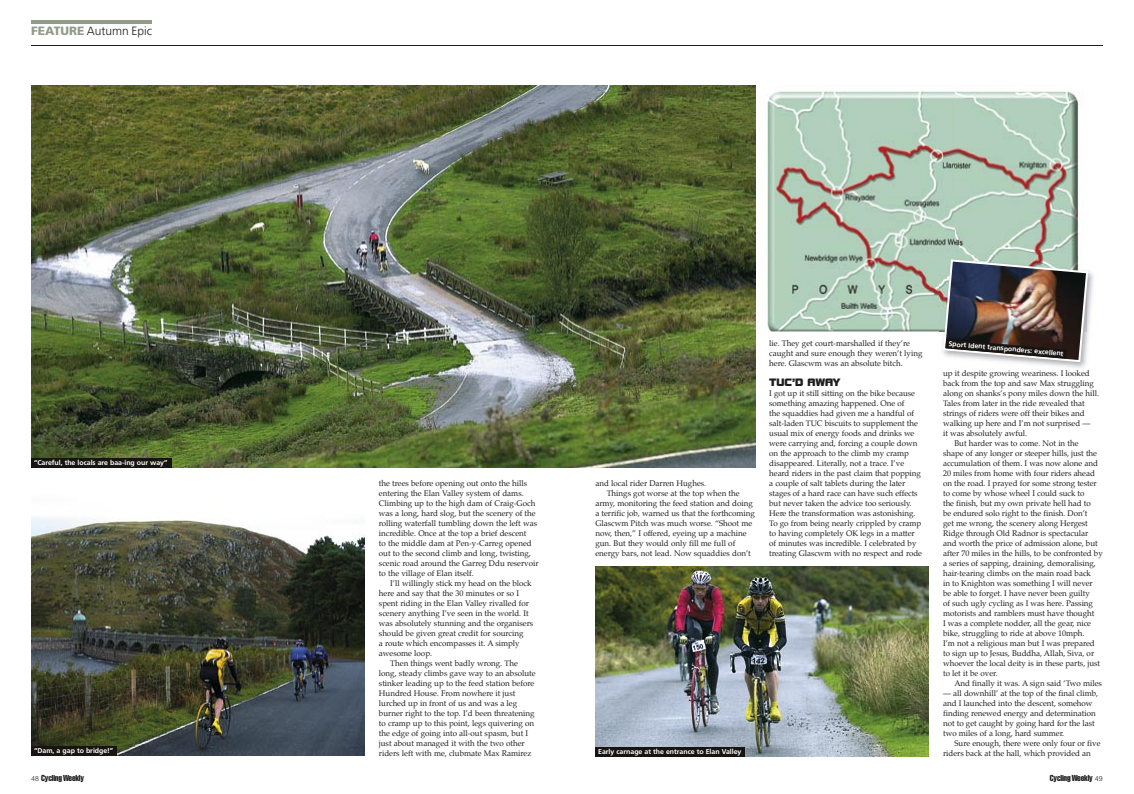
<style>
.page{position:relative;width:1134px;height:794px;background:#fff}
.page>*{position:absolute;margin:0;border:0;box-sizing:border-box;transform-origin:0 0}
.t1{font:300 12px "Frutiger";color:#1f1d1f}
.t2{font:10px "Bolt Bold IT Cby BT";letter-spacing:-.025em;color:#1f1d1f}
.t3{font:extra-condensed 8.5px "Helvetica";letter-spacing:-.02em;color:#1f1d1f}
.t4{font:8px/10px "Palatino";letter-spacing:-.005em;color:#1f1d1f}
.t5{font:700 7px "Frutiger";letter-spacing:-.005em;color:#fff}
.s1{font-weight:900;color:#909b89}
.s2{font-weight:300;font-stretch:normal;font-size:7px}
</style>
<div class="page">
<hr style="left:31px;top:46px;width:536px;height:1px;background:#1f1d1f">
<hr style="left:567px;top:46px;width:536px;height:1px;background:#1f1d1f">
<img style="left:31px;top:85px;width:724px;height:383px">
<img style="left:767px;top:91px;width:188px;height:240px">
<img style="left:955px;top:91px;width:125px;height:165px">
<img style="left:939px;top:271px;width:155px;height:97px">
<img style="left:939px;top:256px;width:140px;height:75px">
<img style="left:31px;top:517px;width:334px;height:238px">
<img style="left:595px;top:566px;width:334px;height:190px">
<hr style="left:31px;top:21px;width:121px;height:3px;background:#909b89">
<img style="left:943px;top:259px;width:145px;height:103px">
<div style="left:31px;top:459px;width:140px;height:9px;background:#171411"></div>
<div style="left:31px;top:746px;width:86px;height:9px;background:#171411"></div>
<div style="left:595px;top:747px;width:150px;height:9px;background:#171411"></div>
<h1 class="t1" style="left:31px;top:24px;width:122px"><span class="s1">FEATURE</span> Autumn Epic</h1>
<p class="t5" style="left:34px;top:459px;width:135px">“Careful, the locals are baa-ing our way”</p>
<p class="t4" style="left:379px;top:479px;width:161px">the trees before opening out onto the hills entering the Elan Valley system of dams.<br>Climbing up to the high dam of Craig-Goch was a long, hard slog, but the scenery of the rolling waterfall tumbling down the left was incredible. Once at the top a brief descent<br>to the middle dam at Pen-y-Carreg opened out to the second climb and long, twisting, scenic road around the Garreg Ddu reservoir to the village of Elan itself.</p>
<p class="t4" style="left:390px;top:579px;width:143px">I’ll willingly stick my head on the block</p>
<p class="t4" style="left:379px;top:589px;width:142px">here and say that the 30 minutes or so I</p>
<p class="t4" style="left:379px;top:599px;width:152px">spent riding in the Elan Valley rivalled for</p>
<p class="t4" style="left:379px;top:609px;width:151px">scenery anything I’ve seen in the world. It</p>
<p class="t4" style="left:379px;top:619px;width:156px">was absolutely stunning and the organisers</p>
<p class="t4" style="left:379px;top:629px;width:146px">should be given great credit for sourcing</p>
<p class="t4" style="left:379px;top:639px;width:142px">a route which encompasses it. A simply</p>
<p class="t4" style="left:379px;top:649px;width:55px">awesome loop.</p>
<p class="t4" style="left:390px;top:659px;width:129px">Then things went badly wrong. The</p>
<p class="t4" style="left:379px;top:669px;width:158px">long, steady climbs gave way to an absolute</p>
<p class="t4" style="left:379px;top:679px;width:157px">stinker leading up to the feed station before</p>
<p class="t4" style="left:379px;top:689px;width:138px">Hundred House. From nowhere it just</p>
<p class="t4" style="left:379px;top:699px;width:140px">lurched up in front of us and was a leg</p>
<p class="t4" style="left:379px;top:709px;width:157px">burner right to the top. I’d been threatening</p>
<p class="t4" style="left:379px;top:719px;width:157px">to cramp up to this point, legs quivering on</p>
<p class="t4" style="left:379px;top:729px;width:151px">the edge of going into all-out spasm, but I</p>
<p class="t4" style="left:379px;top:739px;width:147px">just about managed it with the two other</p>
<p class="t4" style="left:379px;top:749px;width:154px">riders left with me, clubmate Max Ramirez</p>
<p class="t4" style="left:595px;top:479px;width:112px">and local rider Darren Hughes.</p>
<p class="t4" style="left:607px;top:489px;width:135px">Things got worse at the top when the</p>
<p class="t4" style="left:595px;top:499px;width:159px">army, monitoring the feed station and doing</p>
<p class="t4" style="left:595px;top:509px;width:161px">a terrific job, warned us that the forthcoming</p>
<p class="t4" style="left:595px;top:519px;width:158px">Glascwm Pitch was much worse. “Shoot me</p>
<p class="t4" style="left:595px;top:529px;width:153px">now, then,” I offered, eyeing up a machine</p>
<p class="t4" style="left:595px;top:539px;width:141px">gun. But they would only fill me full of</p>
<p class="t4" style="left:595px;top:549px;width:157px">energy bars, not lead. Now squaddies don’t</p>
<p class="t5" style="left:34px;top:746px;width:81px">“Dam, a gap to bridge!”</p>
<p class="t5" style="left:598px;top:747px;width:145px">Early carnage at the entrance to Elan Valley</p>
<p class="t3" style="left:31px;top:772px;width:54px"><span class="s2">48</span> Cycling Weekly</p>
<p class="t4" style="left:769px;top:339px;width:155px">lie. They get court-marshalled if they’re caught and sure enough they weren’t lying here. Glascwm was an absolute bitch.</p>
<p class="t2" style="left:769px;top:377px;width:73px">TUC’D AWAY</p>
<p class="t4" style="left:769px;top:389px;width:154px">I got up it still sitting on the bike because something amazing happened. One of<br>the squaddies had given me a handful of salt-laden TUC biscuits to supplement the usual mix of energy foods and drinks we were carrying and, forcing a couple down on the approach to the climb my cramp disappeared. Literally, not a trace. I’ve heard riders in the past claim that popping a couple of salt tablets during the later stages of a hard race can have such effects but never taken the advice too seriously.<br>Here the transformation was astonishing.<br>To go from being nearly crippled by cramp to having completely OK legs in a matter of minutes was incredible. I celebrated by treating Glascwm with no respect and rode</p>
<p class="t5" style="left:949px;top:339px;width:117px;rotate:5deg">Sport Ident transponders: excellent</p>
<p class="t4" style="left:943px;top:369px;width:148px">up it despite growing weariness. I looked</p>
<p class="t4" style="left:943px;top:379px;width:152px">back from the top and saw Max struggling</p>
<p class="t4" style="left:943px;top:389px;width:157px">along on shanks’s pony miles down the hill.</p>
<p class="t4" style="left:943px;top:399px;width:143px">Tales from later in the ride revealed that</p>
<p class="t4" style="left:943px;top:409px;width:143px">strings of riders were off their bikes and</p>
<p class="t4" style="left:943px;top:419px;width:149px">walking up here and I’m not surprised —</p>
<p class="t4" style="left:943px;top:429px;width:86px">it was absolutely awful.</p>
<p class="t4" style="left:954px;top:439px;width:126px">But harder was to come. Not in the</p>
<p class="t4" style="left:943px;top:449px;width:155px">shape of any longer or steeper hills, just the</p>
<p class="t4" style="left:943px;top:459px;width:156px">accumulation of them. I was now alone and</p>
<p class="t4" style="left:943px;top:469px;width:153px">20 miles from home with four riders ahead</p>
<p class="t4" style="left:943px;top:479px;width:155px">on the road. I prayed for some strong tester</p>
<p class="t4" style="left:943px;top:489px;width:143px">to come by whose wheel I could suck to</p>
<p class="t4" style="left:943px;top:499px;width:149px">the finish, but my own private hell had to</p>
<p class="t4" style="left:943px;top:509px;width:146px">be endured solo right to the finish. Don’t</p>
<p class="t4" style="left:943px;top:519px;width:146px">get me wrong, the scenery along Hergest</p>
<p class="t4" style="left:943px;top:529px;width:147px">Ridge through Old Radnor is spectacular</p>
<p class="t4" style="left:943px;top:539px;width:156px">and worth the price of admission alone, but</p>
<p class="t4" style="left:943px;top:549px;width:161px">after 70 miles in the hills, to be confronted by</p>
<p class="t4" style="left:943px;top:559px;width:154px">a series of sapping, draining, demoralising,</p>
<p class="t4" style="left:943px;top:569px;width:149px">hair-tearing climbs on the main road back</p>
<p class="t4" style="left:943px;top:579px;width:151px">in to Knighton was something I will never</p>
<p class="t4" style="left:943px;top:589px;width:148px">be able to forget. I have never been guilty</p>
<p class="t4" style="left:943px;top:599px;width:151px">of such ugly cycling as I was here. Passing</p>
<p class="t4" style="left:943px;top:609px;width:153px">motorists and ramblers must have thought</p>
<p class="t4" style="left:943px;top:619px;width:149px">I was a complete nodder, all the gear, nice</p>
<p class="t4" style="left:943px;top:629px;width:143px">bike, struggling to ride at above 10mph.</p>
<p class="t4" style="left:943px;top:639px;width:153px">I’m not a religious man but I was prepared</p>
<p class="t4" style="left:943px;top:649px;width:153px">to sign up to Jesus, Buddha, Allah, Siva, or</p>
<p class="t4" style="left:943px;top:659px;width:159px">whoever the local deity is in these parts, just</p>
<p class="t4" style="left:943px;top:669px;width:56px">to let it be over.</p>
<p class="t4" style="left:954px;top:679px;width:149px">And finally it was. A sign said ‘Two miles</p>
<p class="t4" style="left:943px;top:689px;width:157px">— all downhill’ at the top of the final climb, and I launched into the descent, somehow finding renewed energy and determination not to get caught by going hard for the last two miles of a long, hard summer.</p>
<p class="t4" style="left:943px;top:739px;width:159px;text-indent:11px">Sure enough, there were only four or five riders back at the hall, which provided an</p>
<p class="t3" style="left:1050px;top:772px;width:54px">Cycling Weekly <span class="s2">49</span></p>
</div>
